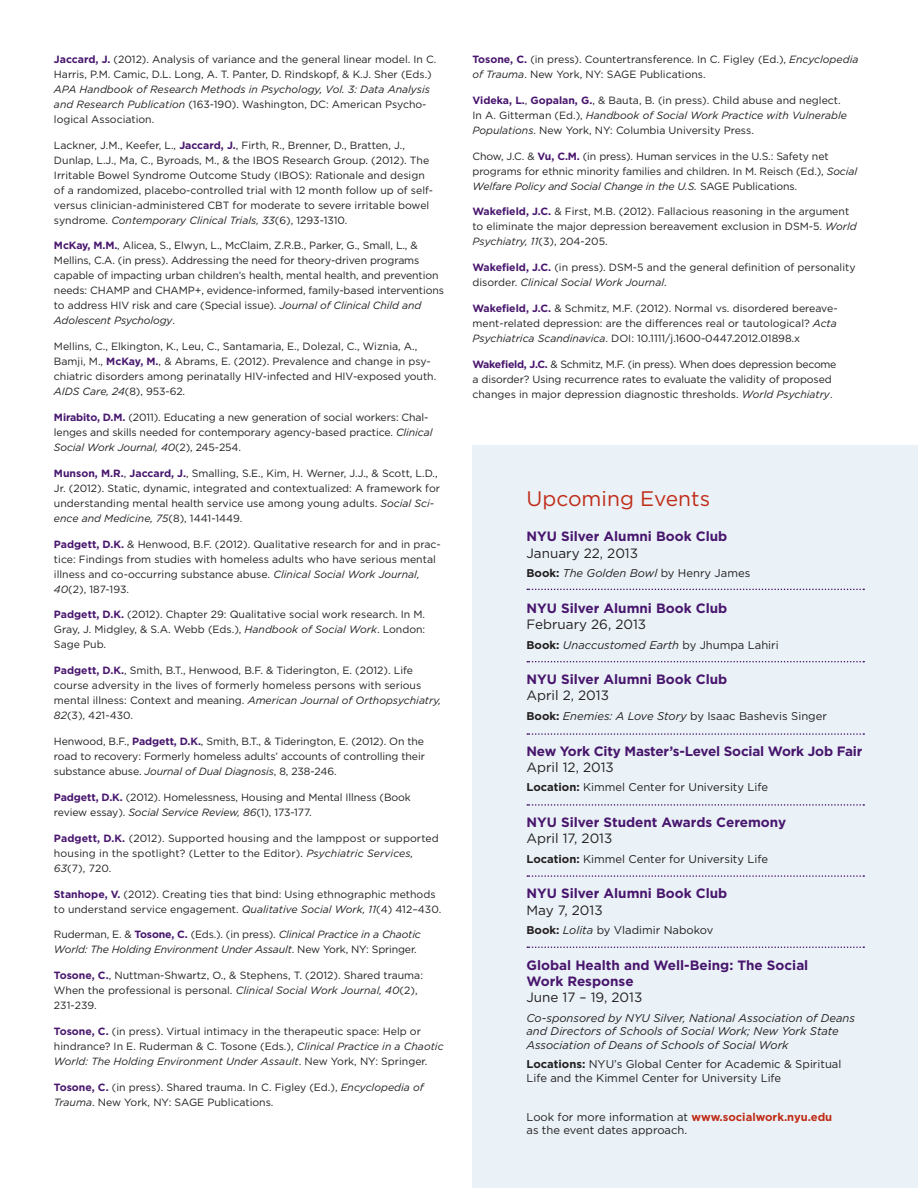
<style>
.page{position:relative;width:918px;height:1188px;background:#fff}
.page>*{position:absolute;margin:0;border:0;box-sizing:border-box;transform-origin:0 0}
.t1{font:21px "Gotham";color:#c02d19}
.t2{font:700 13.5px/16.2px "Gotham";color:#48166d}
.t3{font:13.5px "Gotham";color:#231f20}
.t4{font:11.25px/13.5px "Gotham";color:#231f20}
.t5{font:italic 11.25px/13.5px "Gotham";color:#231f20}
.t6{font:10.5px/15px "Gotham";color:#231f20}
.t7{font:italic 10.5px/15px "Gotham";letter-spacing:-.005em;color:#231f20}
.s1{font-weight:700;color:#48166d}
.s2{font-style:normal}
.s3{font-style:italic}
.s4{font-weight:700;font-style:normal;color:#48166d}
.s5{font-weight:700;font-style:normal}
.s6{font-weight:700}
.s7{font-weight:700;color:#c02d19}
</style>
<div class="page">
<div style="left:472px;top:446px;width:446px;height:742px;background:#eaf2f7"></div>
<svg style="left:527px;top:946px;width:337px;height:2px"></svg>
<svg style="left:527px;top:875px;width:337px;height:2px"></svg>
<svg style="left:527px;top:804px;width:337px;height:2px"></svg>
<svg style="left:527px;top:733px;width:337px;height:2px"></svg>
<svg style="left:527px;top:661px;width:337px;height:1px"></svg>
<svg style="left:527px;top:589px;width:337px;height:1px"></svg>
<p class="t6" style="left:54px;top:51px;width:384px"><span class="s1">Jaccard, J.</span> (2012). Analysis of variance and the general linear model. In C.<br>Harris, P.M. Camic, D.L. Long, A. T. Panter, D. Rindskopf, &amp; K.J. Sher (Eds.)</p>
<p class="t7" style="left:54px;top:82px;width:377px">APA Handbook of Research Methods in Psychology, Vol. 3: Data Analysis and Research Publication <span class="s2">(163-190). Washington, DC: American Psycho&shy;logical Association.</span></p>
<p class="t6" style="left:54px;top:137px;width:381px">Lackner, J.M., Keefer, L., <span class="s1">Jaccard, J.</span>, Firth, R., Brenner, D., Bratten, J., Dunlap, L.J., Ma, C., Byroads, M., &amp; the IBOS Research Group. (2012). The Irritable Bowel Syndrome Outcome Study (IBOS): Rationale and design of a randomized, placebo-controlled trial with 12 month follow up of self&shy;versus clinician-administered CBT for moderate to severe irritable bowel syndrome. <span class="s3">Contemporary Clinical Trials, 33</span>(6), 1293-1310.</p>
<p class="t6" style="left:54px;top:238px;width:392px"><span class="s1">McKay, M.M.</span>, Alicea, S., Elwyn, L., McClaim, Z.R.B., Parker, G., Small, L., &amp; Mellins, C.A. (in press). Addressing the need for theory-driven programs capable of impacting urban children’s health, mental health, and prevention needs: CHAMP and CHAMP+, evidence-informed, family-based interventions to address HIV risk and care (Special issue). <span class="s3">Journal of Clinical Child and Adolescent Psychology</span>.</p>
<p class="t6" style="left:54px;top:339px;width:384px">Mellins, C., Elkington, K., Leu, C., Santamaria, E., Dolezal, C., Wiznia, A., Bamji, M., <span class="s1">McKay, M.</span>, &amp; Abrams, E. (2012). Prevalence and change in psy&shy;chiatric disorders among perinatally HIV-infected and HIV-exposed youth.<br><span class="s3">AIDS Care, 24</span>(8), 953-62.</p>
<p class="t6" style="left:54px;top:410px;width:380px"><span class="s1">Mirabito, D.M.</span> (2011). Educating a new generation of social workers: Chal&shy;lenges and skills needed for contemporary agency-based practice. <span class="s3">Clinical<br>Social Work Journal, 40</span>(2), 245-254.</p>
<p class="t6" style="left:54px;top:465px;width:388px"><span class="s1">Munson, M.R.</span>, <span class="s1">Jaccard, J.</span>, Smalling, S.E., Kim, H. Werner, J.J., &amp; Scott, L.D., Jr. (2012). Static, dynamic, integrated and contextualized: A framework for understanding mental health service use among young adults. <span class="s3">Social Sci&shy;ence and Medicine, 75</span>(8), 1441-1449.</p>
<p class="t6" style="left:54px;top:536px;width:388px"><span class="s1">Padgett, D.K.</span> &amp; Henwood, B.F. (2012). Qualitative research for and in prac&shy;tice: Findings from studies with homeless adults who have serious mental illness and co-occurring substance abuse. <span class="s3">Clinical Social Work Journal, 40</span>(2), 187-193.</p>
<p class="t6" style="left:54px;top:607px;width:373px;text-align:justify"><span class="s1">Padgett, D.K.</span> (2012). Chapter 29: Qualitative social work research. In M.<br>Gray, J. Midgley, &amp; S.A. Webb (Eds.), <span class="s3">Handbook of Social Work</span>. London:<br>Sage Pub.</p>
<p class="t6" style="left:54px;top:663px;width:389px"><span class="s1">Padgett, D.K.</span>, Smith, B.T., Henwood, B.F. &amp; Tiderington, E. (2012). Life course adversity in the lives of formerly homeless persons with serious mental illness: Context and meaning. <span class="s3">American Journal of Orthopsychiatry, 82</span>(3), 421-430.</p>
<p class="t6" style="left:54px;top:734px;width:372px;text-align:justify">Henwood, B.F., <span class="s1">Padgett, D.K.</span>, Smith, B.T., &amp; Tiderington, E. (2012). On the road to recovery: Formerly homeless adults’ accounts of controlling their substance abuse. <span class="s3">Journal of Dual Diagnosis</span>, 8, 238-246.</p>
<p class="t6" style="left:54px;top:790px;width:358px"><span class="s1">Padgett, D.K.</span> (2012). Homelessness, Housing and Mental Illness (Book review essay). <span class="s3">Social Service Review, 86</span>(1), 173-177.</p>
<p class="t6" style="left:54px;top:830px;width:386px"><span class="s1">Padgett, D.K.</span> (2012). Supported housing and the lamppost or supported housing in the spotlight? (Letter to the Editor). <span class="s3">Psychiatric Services,<br>63</span>(7), 720.</p>
<p class="t6" style="left:54px;top:886px;width:389px"><span class="s1">Stanhope, V.</span> (2012). Creating ties that bind: Using ethnographic methods to understand service engagement. <span class="s3">Qualitative Social Work, 11</span>(4) 412–430.</p>
<p class="t7" style="left:54px;top:927px;width:368px"><span class="s2">Ruderman, E. &amp;</span> <span class="s4">Tosone, C.</span> <span class="s2">(Eds.). (in press).</span> Clinical Practice in a Chaotic<br>World: The Holding Environment Under Assault<span class="s2">. New York, NY: Springer.</span></p>
<p class="t6" style="left:54px;top:968px;width:371px"><span class="s1">Tosone, C.</span>, Nuttman-Shwartz, O., &amp; Stephens, T. (2012). Shared trauma:<br>When the professional is personal. <span class="s3">Clinical Social Work Journal, 40</span>(2),<br>231-239.</p>
<p class="t6" style="left:54px;top:1024px;width:391px"><span class="s1">Tosone, C.</span> (in press). Virtual intimacy in the therapeutic space: Help or hindrance? In E. Ruderman &amp; C. Tosone (Eds.), <span class="s3">Clinical Practice in a Chaotic<br>World: The Holding Environment Under Assault</span>. New York, NY: Springer.</p>
<p class="t6" style="left:54px;top:1079px;width:371px"><span class="s1">Tosone, C.</span> (in press). Shared trauma. In C. Figley (Ed.), <span class="s3">Encyclopedia of<br>Trauma</span>. New York, NY: SAGE Publications.</p>
<p class="t6" style="left:472px;top:52px;width:388px"><span class="s1">Tosone, C.</span> (in press). Countertransference. In C. Figley (Ed.), <span class="s3">Encyclopedia of Trauma</span>. New York, NY: SAGE Publications.</p>
<p class="t6" style="left:472px;top:92px;width:376px"><span class="s1">Videka, L.</span>, <span class="s1">Gopalan, G.</span>, &amp; Bauta, B. (in press). Child abuse and neglect.<br>In A. Gitterman (Ed.), <span class="s3">Handbook of Social Work Practice with Vulnerable<br>Populations</span>. New York, NY: Columbia University Press.</p>
<p class="t6" style="left:472px;top:148px;width:386px">Chow, J.C. &amp; <span class="s1">Vu, C.M.</span> (in press). Human services in the U.S.: Safety net programs for ethnic minority families and children. In M. Reisch (Ed.), <span class="s3">Social<br>Welfare Policy and Social Change in the U.S.</span> SAGE Publications.</p>
<p class="t6" style="left:472px;top:204px;width:386px"><span class="s1">Wakefield, J.C.</span> &amp; First, M.B. (2012). Fallacious reasoning in the argument to eliminate the major depression bereavement exclusion in DSM-5. <span class="s3">World<br>Psychiatry, 11</span>(3), 204-205.</p>
<p class="t6" style="left:472px;top:260px;width:385px"><span class="s1">Wakefield, J.C.</span> (in press). DSM-5 and the general definition of personality disorder. <span class="s3">Clinical Social Work Journal</span>.</p>
<p class="t6" style="left:472px;top:301px;width:367px;text-align:justify"><span class="s1">Wakefield, J.C.</span> &amp; Schmitz, M.F. (2012). Normal vs. disordered bereave&shy;ment-related depression: are the differences real or tautological? <span class="s3">Acta Psychiatrica Scandinavica</span>. DOI: 10.1111/j.1600-0447.2012.01898.x</p>
<p class="t6" style="left:472px;top:356px;width:366px"><span class="s1">Wakefield, J.C.</span> &amp; Schmitz, M.F. (in press). When does depression become a disorder? Using recurrence rates to evaluate the validity of proposed changes in major depression diagnostic thresholds. <span class="s3">World Psychiatry</span>.</p>
<h1 class="t1" style="left:526px;top:487px;width:185px">Upcoming Events</h1>
<p class="t2" style="left:526px;top:528px;width:202px">NYU Silver Alumni Book Club</p>
<p class="t3" style="left:526px;top:545px;width:113px">January 22, 2013</p>
<p class="t5" style="left:526px;top:566px;width:225px"><span class="s5">Book:</span> The Golden Bowl <span class="s2">by Henry James</span></p>
<p class="t2" style="left:527px;top:600px;width:202px">NYU Silver Alumni Book Club</p>
<p class="t3" style="left:527px;top:617px;width:121px">February 26, 2013</p>
<p class="t5" style="left:527px;top:638px;width:254px"><span class="s5">Book:</span> Unaccustomed Earth <span class="s2">by Jhumpa Lahiri</span></p>
<p class="t2" style="left:527px;top:671px;width:202px">NYU Silver Alumni Book Club</p>
<p class="t3" style="left:527px;top:688px;width:84px">April 2, 2013</p>
<p class="t4" style="left:527px;top:709px;width:302px"><span class="s6">Book:</span> <span class="s3">Enemies: A Love Story</span> by Isaac Bashevis Singer</p>
<p class="t2" style="left:527px;top:742px;width:337px">New York City Master’s-Level Social Work Job Fair</p>
<p class="t3" style="left:527px;top:760px;width:89px">April 12, 2013</p>
<p class="t4" style="left:527px;top:780px;width:243px"><span class="s6">Location:</span> Kimmel Center for University Life</p>
<p class="t2" style="left:527px;top:814px;width:261px">NYU Silver Student Awards Ceremony</p>
<p class="t3" style="left:527px;top:831px;width:87px">April 17, 2013</p>
<p class="t4" style="left:527px;top:852px;width:243px"><span class="s6">Location:</span> Kimmel Center for University Life</p>
<p class="t2" style="left:527px;top:885px;width:202px">NYU Silver Alumni Book Club</p>
<p class="t3" style="left:527px;top:902px;width:78px">May 7, 2013</p>
<p class="t4" style="left:527px;top:923px;width:188px"><span class="s6">Book:</span> <span class="s3">Lolita</span> by Vladimir Nabokov</p>
<p class="t2" style="left:527px;top:957px;width:283px">Global Health and Well-Being: The Social<br>Work Response</p>
<p class="t3" style="left:527px;top:990px;width:117px">June 17 – 19, 2013</p>
<p class="t5" style="left:527px;top:1011px;width:330px">Co-sponsored by NYU Silver, National Association of Deans and Directors of Schools of Social Work; New York State<br>Association of Deans of Schools of Social Work</p>
<p class="t4" style="left:527px;top:1057px;width:316px"><span class="s6">Locations:</span> NYU’s Global Center for Academic &amp; Spiritual<br>Life and the Kimmel Center for University Life</p>
<p class="t4" style="left:527px;top:1110px;width:307px">Look for more information at <span class="s7">www.socialwork.nyu.edu </span>as the event dates approach.</p>
</div>
